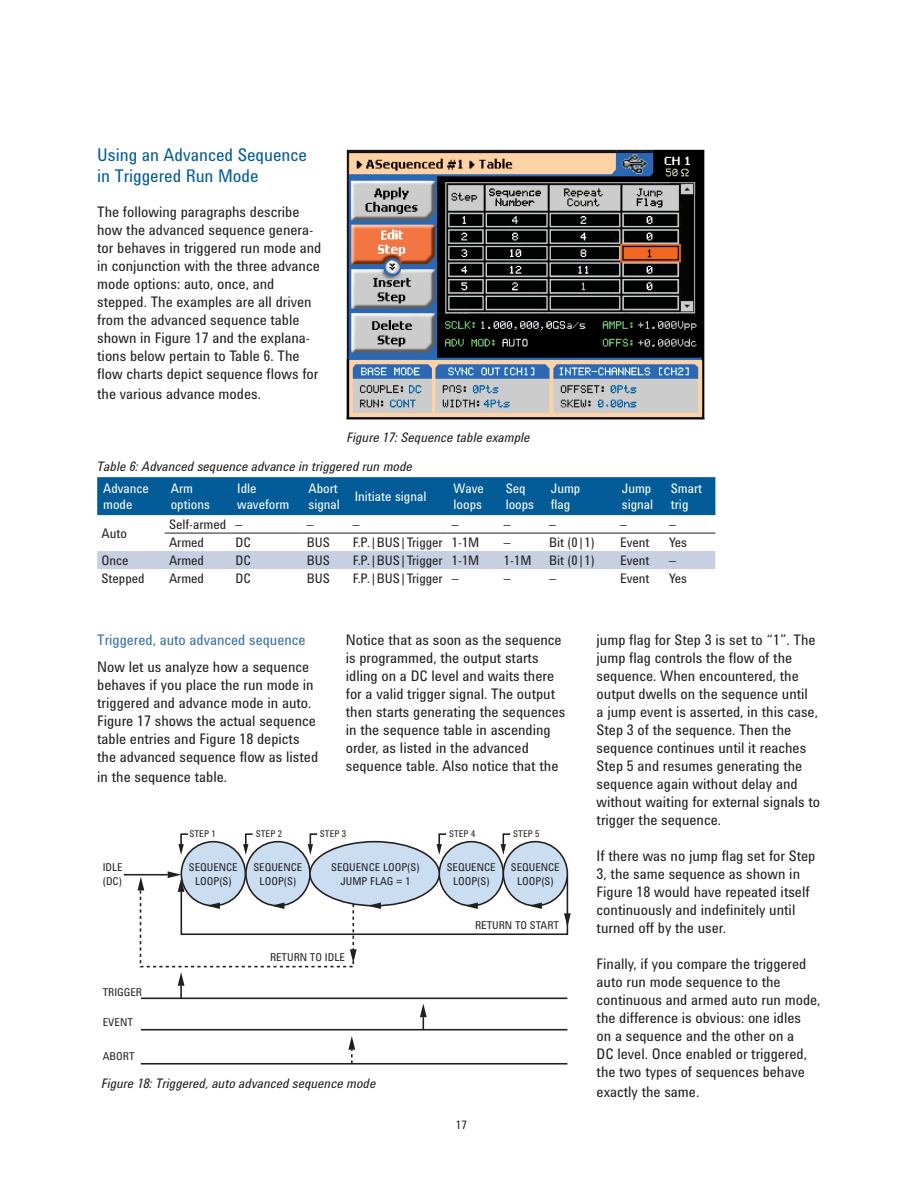
<style>
.page{position:relative;width:918px;height:1188px;background:#fff}
.page>*{position:absolute;margin:0;border:0;box-sizing:border-box;transform-origin:0 0}
.t1{font:18px/21px "Agilent Condensed CFF";color:#035c97}
.t2{font:15px/18px "Agilent Condensed CFF";color:#231f20}
.t3{font:15px "Agilent Condensed CFF";color:#3870a6}
.t4{font:13.5px "Agilent Condensed CFF";color:#231f20}
.t5{font:italic 13.5px "Agilent Condensed CFF";color:#231f20}
.t6{font:13.5px/16.5px "Agilent Condensed CFF";color:#fff}
.t7{font:12px "Agilent Condensed CFF";color:#231f20}
.t8{font:11.1px/13.4px "Agilent Condensed CFF";color:#231f20;text-align:center}
.t9{font:9.45px "Agilent Condensed CFF";color:#231f20}
</style>
<div class="page">
<div style="left:246px;top:842px;width:64px;height:64px;background:#cbddf1;border-radius:50%"></div>
<div style="left:245px;top:841px;width:66px;height:66px;border:2px solid #231f20;border-radius:50%"></div>
<div style="left:439px;top:842px;width:64px;height:64px;background:#cbddf1;border-radius:50%"></div>
<div style="left:438px;top:841px;width:66px;height:66px;border:2px solid #231f20;border-radius:50%"></div>
<div style="left:503px;top:842px;width:64px;height:64px;background:#cbddf1;border-radius:50%"></div>
<div style="left:503px;top:841px;width:65px;height:66px;border:2px solid #231f20;border-radius:50%"></div>
<div style="left:310px;top:842px;width:129px;height:64px;background:#cbddf1;border-radius:50%"></div>
<hr style="left:141px;top:998px;width:426px;height:1px;background:#231f20">
<hr style="left:141px;top:1029px;width:426px;height:2px;background:#231f20">
<svg style="left:420px;top:1004px;width:7px;height:25px"></svg>
<hr style="left:124px;top:874px;width:44px;height:2px;background:#231f20">
<hr style="left:141px;top:1063px;width:426px;height:2px;background:#231f20">
<svg style="left:348px;top:1036px;width:7px;height:27px"></svg>
<svg style="left:178px;top:833px;width:12px;height:22px"></svg>
<svg style="left:243px;top:833px;width:11px;height:22px"></svg>
<svg style="left:308px;top:833px;width:10px;height:22px"></svg>
<svg style="left:437px;top:833px;width:11px;height:22px"></svg>
<svg style="left:501px;top:833px;width:11px;height:22px"></svg>
<div style="left:181px;top:842px;width:64px;height:64px;background:#cbddf1;border-radius:50%"></div>
<div style="left:181px;top:841px;width:65px;height:66px;border:2px solid #231f20;border-radius:50%"></div>
<svg style="left:137px;top:871px;width:434px;height:127px"></svg>
<div style="left:97px;top:477px;width:618px;height:38px;background:#035c97"></div>
<div style="left:97px;top:551px;width:618px;height:18px;background:#c7cfe3"></div>
<hr style="left:165px;top:533px;width:66px;height:1px;background:#231f20">
<hr style="left:231px;top:533px;width:71px;height:1px;background:#231f20">
<hr style="left:302px;top:533px;width:47px;height:1px;background:#231f20">
<hr style="left:349px;top:533px;width:99px;height:1px;background:#231f20">
<hr style="left:448px;top:533px;width:52px;height:1px;background:#231f20">
<hr style="left:500px;top:533px;width:45px;height:1px;background:#231f20">
<hr style="left:545px;top:533px;width:71px;height:1px;background:#231f20">
<hr style="left:616px;top:533px;width:49px;height:1px;background:#231f20">
<hr style="left:665px;top:533px;width:50px;height:1px;background:#231f20">
<img style="left:346px;top:149px;width:359px;height:271px">
<p class="t1" style="left:97px;top:144px;width:211px">Using an Advanced Sequence in Triggered Run Mode</p>
<p class="t2" style="left:97px;top:203px;width:226px">The following paragraphs describe how the advanced sequence genera&shy;tor behaves in triggered run mode and in conjunction with the three advance mode options: auto, once, and stepped. The examples are all driven from the advanced sequence table shown in Figure 17 and the explana&shy;tions below pertain to Table 6. The flow charts depict sequence flows for</p>
<p class="t2" style="left:97px;top:384px;width:165px">the various advance modes.</p>
<p class="t5" style="left:347px;top:427px;width:185px">Figure 17: Sequence table example</p>
<p class="t5" style="left:97px;top:456px;width:317px">Table 6: Advanced sequence advance in triggered run mode</p>
<p class="t6" style="left:103px;top:479px;width:47px">Advance mode</p>
<p class="t6" style="left:171px;top:479px;width:41px">Arm options</p>
<p class="t6" style="left:237px;top:479px;width:54px">Idle waveform</p>
<p class="t6" style="left:308px;top:479px;width:33px">Abort signal</p>
<p class="t6" style="left:355px;top:487px;width:73px">Initiate signal</p>
<p class="t6" style="left:454px;top:479px;width:32px">Wave loops</p>
<p class="t6" style="left:506px;top:479px;width:30px">Seq loops</p>
<p class="t6" style="left:551px;top:479px;width:31px">Jump flag</p>
<p class="t6" style="left:622px;top:479px;width:33px">Jump signal</p>
<p class="t6" style="left:671px;top:479px;width:33px">Smart trig</p>
<p class="t4" style="left:101px;top:523px;width:27px">Auto</p>
<p class="t4" style="left:169px;top:514px;width:75px">Self-armed –</p>
<p class="t4" style="left:307px;top:514px;width:8px">–</p>
<p class="t4" style="left:353px;top:514px;width:8px">–</p>
<p class="t4" style="left:452px;top:514px;width:8px">–</p>
<p class="t4" style="left:504px;top:514px;width:8px">–</p>
<p class="t4" style="left:549px;top:514px;width:8px">–</p>
<p class="t4" style="left:620px;top:514px;width:8px">–</p>
<p class="t4" style="left:669px;top:514px;width:8px">–</p>
<p class="t4" style="left:169px;top:532px;width:37px">Armed</p>
<p class="t4" style="left:235px;top:532px;width:17px">DC</p>
<p class="t4" style="left:307px;top:532px;width:25px">BUS</p>
<p class="t4" style="left:353px;top:532px;width:128px">F.P.|BUS|Trigger 1-1M</p>
<p class="t4" style="left:504px;top:532px;width:8px">–</p>
<p class="t4" style="left:549px;top:532px;width:47px">Bit (0|1)</p>
<p class="t4" style="left:620px;top:532px;width:31px">Event</p>
<p class="t4" style="left:669px;top:532px;width:19px">Yes</p>
<p class="t4" style="left:101px;top:550px;width:29px">Once</p>
<p class="t4" style="left:169px;top:550px;width:37px">Armed</p>
<p class="t4" style="left:235px;top:550px;width:17px">DC</p>
<p class="t4" style="left:307px;top:550px;width:25px">BUS</p>
<p class="t4" style="left:353px;top:550px;width:128px">F.P.|BUS|Trigger 1-1M</p>
<p class="t4" style="left:504px;top:550px;width:29px">1-1M</p>
<p class="t4" style="left:549px;top:550px;width:47px">Bit (0|1)</p>
<p class="t4" style="left:620px;top:550px;width:31px">Event</p>
<p class="t4" style="left:669px;top:550px;width:8px">–</p>
<p class="t4" style="left:101px;top:568px;width:45px">Stepped</p>
<p class="t4" style="left:169px;top:568px;width:37px">Armed</p>
<p class="t4" style="left:235px;top:568px;width:17px">DC</p>
<p class="t4" style="left:307px;top:568px;width:25px">BUS</p>
<p class="t4" style="left:353px;top:568px;width:107px">F.P.|BUS|Trigger –</p>
<p class="t4" style="left:504px;top:568px;width:8px">–</p>
<p class="t4" style="left:549px;top:568px;width:8px">–</p>
<p class="t4" style="left:620px;top:568px;width:31px">Event</p>
<p class="t4" style="left:669px;top:568px;width:19px">Yes</p>
<p class="t3" style="left:97px;top:629px;width:210px">Triggered, auto advanced sequence</p>
<p class="t2" style="left:97px;top:657px;width:222px">Now let us analyze how a sequence behaves if you place the run mode in triggered and advance mode in auto.<br>Figure 17 shows the actual sequence table entries and Figure 18 depicts the advanced sequence flow as listed</p>
<p class="t2" style="left:97px;top:767px;width:131px">in the sequence table.</p>
<p class="t2" style="left:346px;top:631px;width:221px">Notice that as soon as the sequence is programmed, the output starts idling on a DC level and waits there for a valid trigger signal. The output then starts generating the sequences in the sequence table in ascending order, as listed in the advanced sequence table. Also notice that the</p>
<p class="t9" style="left:190px;top:827px;width:28px">STEP 1</p>
<p class="t9" style="left:256px;top:827px;width:28px">STEP 2</p>
<p class="t9" style="left:320px;top:827px;width:28px">STEP 3</p>
<p class="t9" style="left:449px;top:827px;width:28px">STEP 4</p>
<p class="t9" style="left:513px;top:827px;width:28px">STEP 5</p>
<p class="t8" style="left:331px;top:860px;width:90px">SEQUENCE LOOP(S)<br>JUMP FLAG = 1</p>
<p class="t8" style="left:447px;top:860px;width:50px">SEQUENCE<br>LOOP(S)</p>
<p class="t8" style="left:103px;top:860px;width:22px;text-align:left">IDLE (DC)</p>
<p class="t8" style="left:511px;top:861px;width:50px">SEQUENCE<br>LOOP(S)</p>
<p class="t8" style="left:253px;top:861px;width:50px">SEQUENCE<br>LOOP(S)</p>
<p class="t8" style="left:189px;top:861px;width:50px">SEQUENCE<br>LOOP(S)</p>
<p class="t8" style="left:103px;top:985px;width:41px">TRIGGER</p>
<p class="t8" style="left:103px;top:1015px;width:32px">EVENT</p>
<p class="t8" style="left:103px;top:1049px;width:33px">ABORT</p>
<p class="t8" style="left:270px;top:950px;width:76px">RETURN TO IDLE</p>
<p class="t5" style="left:101px;top:1073px;width:276px">Figure 18: Triggered, auto advanced sequence mode</p>
<p class="t8" style="left:475px;top:919px;width:86px">RETURN TO START</p>
<p class="t7" style="left:456px;top:1115px;width:13px">17</p>
<p class="t2" style="left:597px;top:631px;width:225px">jump flag for Step 3 is set to “1”. The jump flag controls the flow of the sequence. When encountered, the output dwells on the sequence until<br>a jump event is asserted, in this case, Step 3 of the sequence. Then the sequence continues until it reaches Step 5 and resumes generating the sequence again without delay and without waiting for external signals to trigger the sequence.</p>
<p class="t2" style="left:597px;top:847px;width:220px">If there was no jump flag set for Step<br>3, the same sequence as shown in<br>Figure 18 would have repeated itself continuously and indefinitely until turned off by the user.</p>
<p class="t2" style="left:597px;top:955px;width:225px">Finally, if you compare the triggered auto run mode sequence to the continuous and armed auto run mode, the difference is obvious: one idles<br>on a sequence and the other on a<br>DC level. Once enabled or triggered, the two types of sequences behave</p>
<p class="t2" style="left:597px;top:1082px;width:104px">exactly the same.</p>
</div>
